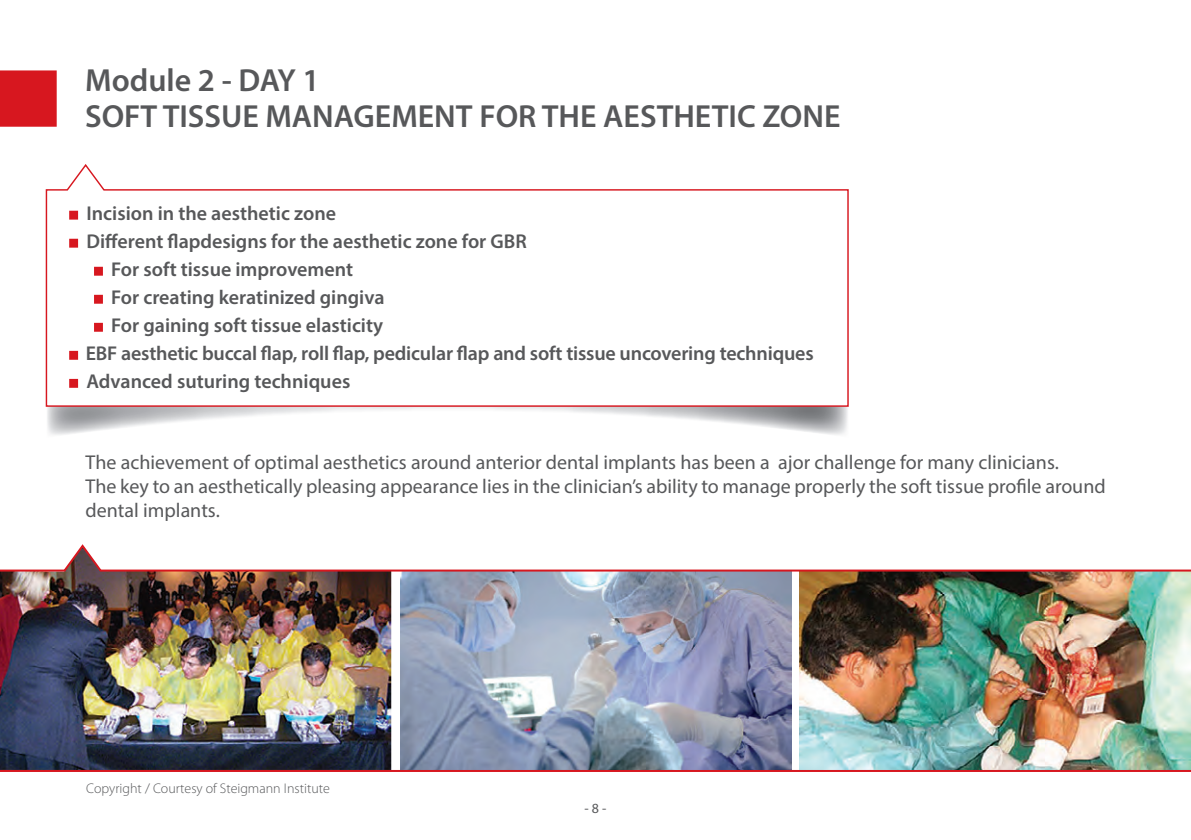
<style>
.page{position:relative;width:1191px;height:840px;background:#fff}
.page>*{position:absolute;margin:0;border:0;box-sizing:border-box;transform-origin:0 0}
.t1{font:600 32px "Myriad Pro";color:#57585a}
.t2{font:600 20px "Myriad Pro";color:#57585a}
.t3{font:20px/24px "Myriad Pro";color:#57585a}
.t4{font:300 14px "Myriad Pro";color:#57585a}
.t5{font:14px "Myriad Pro";color:#57585a}
</style>
<div class="page">
<div style="left:0;top:70px;width:57px;height:57px;background:#d7171f"></div>
<svg style="left:45px;top:164px;width:804px;height:243px"></svg>
<img style="left:799px;top:572px;width:392px;height:197px">
<img style="left:0;top:572px;width:391px;height:197px">
<img style="left:400px;top:572px;width:391px;height:197px">
<hr style="left:0;top:769px;width:1191px;height:2px;background:#d7171f">
<svg style="left:0;top:544px;width:1191px;height:28px"></svg>
<div style="left:69px;top:210px;width:9px;height:9px;background:#d7171f"></div>
<div style="left:69px;top:238px;width:9px;height:9px;background:#d7171f"></div>
<div style="left:94px;top:266px;width:9px;height:9px;background:#d7171f"></div>
<div style="left:94px;top:294px;width:9px;height:9px;background:#d7171f"></div>
<div style="left:94px;top:322px;width:9px;height:9px;background:#d7171f"></div>
<div style="left:69px;top:350px;width:9px;height:9px;background:#d7171f"></div>
<div style="left:69px;top:378px;width:9px;height:9px;background:#d7171f"></div>
<p class="t1" style="left:85px;top:60px;width:236px">Module 2 - DAY 1</p>
<p class="t1" style="left:85px;top:96px;width:757px">SOFT TISSUE MANAGEMENT FOR THE AESTHETIC ZONE</p>
<p class="t2" style="left:86px;top:200px;width:251px">Incision in the aesthetic zone</p>
<p class="t2" style="left:86px;top:228px;width:442px">Different flapdesigns for the aesthetic zone for GBR</p>
<p class="t2" style="left:111px;top:256px;width:243px">For soft tissue improvement</p>
<p class="t2" style="left:111px;top:284px;width:275px">For creating keratinized gingiva</p>
<p class="t2" style="left:111px;top:312px;width:273px">For gaining soft tissue elasticity</p>
<p class="t2" style="left:86px;top:340px;width:729px">EBF aesthetic buccal flap, roll flap, pedicular flap and soft tissue uncovering techniques</p>
<p class="t2" style="left:86px;top:368px;width:265px">Advanced suturing techniques</p>
<p class="t3" style="left:86px;top:449px;width:974px">The achievement of optimal aesthetics around anterior dental implants has been a ajor challenge for many clinicians.</p>
<p class="t3" style="left:86px;top:473px;width:1021px">The key to an aesthetically pleasing appearance lies in the clinician’s ability to manage properly the soft tissue profile around dental implants.</p>
<p class="t4" style="left:86px;top:779px;width:245px">Copyright / Courtesy of Steigmann Institute</p>
<p class="t5" style="left:584px;top:799px;width:23px">- 8 -</p>
</div>
